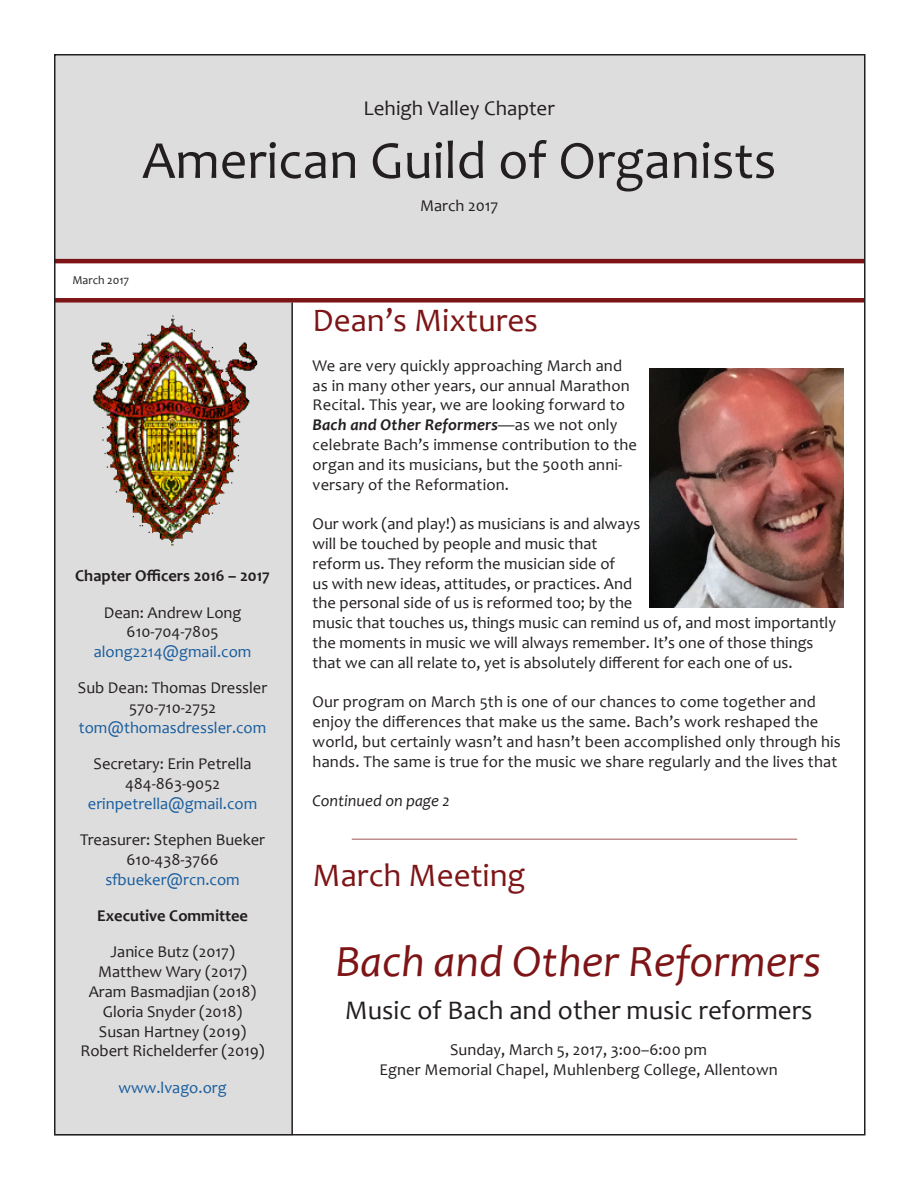
<style>
.page{position:relative;width:918px;height:1188px;background:#fff}
.page>*{position:absolute;margin:0;border:0;box-sizing:border-box;transform-origin:0 0}
.t1{font:54px "Candara";color:#231f20}
.t2{font:italic 45px "Candara";color:#7d1416}
.t3{font:33px "Candara";color:#7d1416}
.t4{font:27px "Candara";color:#231f20}
.t5{font:21px "Candara";color:#231f20}
.t6{font:16.5px/19.8px "Candara";color:#231f20;text-align:center}
.t7{font:700 16.5px "Candara";color:#231f20}
.t8{font:italic 16.5px "Candara";color:#231f20}
.t9{font:16.5px "Candara";color:#175d9e}
.t10{font:12px "Candara";color:#231f20}
.s1{color:#175d9e}
.s2{font-weight:700;font-style:italic}
</style>
<div class="page">
<div style="left:54px;top:54px;width:810px;height:205px;background:#dedddd"></div>
<div style="left:54px;top:303px;width:239px;height:833px;background:#dedddd"></div>
<img style="left:92px;top:315px;width:166px;height:231px">
<hr style="left:54px;top:259px;width:810px;height:4px;background:#7d1416">
<div style="left:54px;top:298px;width:810px;height:5px;background:#7d1416"></div>
<hr style="left:291px;top:303px;width:2px;height:832px;background:#231f20">
<hr style="left:352px;top:838px;width:445px;height:2px;background:#7d1416">
<img style="left:649px;top:368px;width:195px;height:239px">
<p class="t5" style="left:364px;top:95px;width:193px">Lehigh Valley Chapter</p>
<h1 class="t1" style="left:142px;top:126px;width:636px">American Guild of Organists</h1>
<p class="t6" style="left:420px;top:195px;width:80px">March 2017</p>
<p class="t10" style="left:72px;top:273px;width:58px">March 2017</p>
<p class="t7" style="left:75px;top:566px;width:196px">Chapter Officers 2016 – 2017</p>
<p class="t6" style="left:94px;top:602px;width:159px">Dean: Andrew Long<br>610-704-7805 <span class="s1">along2214@gmail.com</span></p>
<p class="t6" style="left:78px;top:678px;width:191px">Sub Dean: Thomas Dressler<br>570-710-2752 <span class="s1">tom@thomasdressler.com</span></p>
<p class="t6" style="left:88px;top:754px;width:171px">Secretary: Erin Petrella<br>484-863-9052 <span class="s1">erinpetrella@gmail.com</span></p>
<p class="t6" style="left:80px;top:830px;width:187px">Treasurer: Stephen Bueker<br>610-438-3766 <span class="s1">sfbueker@rcn.com</span></p>
<p class="t7" style="left:97px;top:905px;width:152px">Executive Committee</p>
<p class="t6" style="left:80px;top:942px;width:186px">Janice Butz (2017)<br>Matthew Wary (2017)<br>Aram Basmadjian (2018)<br>Gloria Snyder (2018)<br>Susan Hartney (2019)<br>Robert Richelderfer (2019)</p>
<p class="t9" style="left:119px;top:1077px;width:110px">www.lvago.org</p>
<p class="t3" style="left:313px;top:300px;width:227px">Dean’s Mixtures</p>
<p class="t6" style="left:313px;top:355px;width:326px;text-align:left">We are very quickly approaching March and as in many other years, our annual Marathon Recital. This year, we are looking forward to <span class="s2">Bach and Other Reformers</span>—as we not only celebrate Bach’s immense contribution to the organ and its musicians, but the 500th anni&shy;versary of the Reformation.</p>
<p class="t6" style="left:313px;top:514px;width:525px;text-align:left">Our work (and play!) as musicians is and always<br>will be touched by people and music that<br>reform us. They reform the musician side of<br>us with new ideas, attitudes, or practices. And<br>the personal side of us is reformed too; by the<br>music that touches us, things music can remind us of, and most importantly the moments in music we will always remember. It’s one of those things that we can all relate to, yet is absolutely different for each one of us.</p>
<p class="t6" style="left:313px;top:692px;width:530px;text-align:left">Our program on March 5th is one of our chances to come together and enjoy the differences that make us the same. Bach’s work reshaped the world, but certainly wasn’t and hasn’t been accomplished only through his hands. The same is true for the music we share regularly and the lives that</p>
<p class="t8" style="left:313px;top:791px;width:139px">Continued on page 2</p>
<p class="t3" style="left:313px;top:854px;width:214px">March Meeting</p>
<p class="t2" style="left:336px;top:933px;width:487px">Bach and Other Reformers</p>
<p class="t4" style="left:345px;top:993px;width:469px">Music of Bach and other music reformers</p>
<p class="t6" style="left:379px;top:1040px;width:400px">Sunday, March 5, 2017, 3:00–6:00 pm<br>Egner Memorial Chapel, Muhlenberg College, Allentown</p>
</div>
